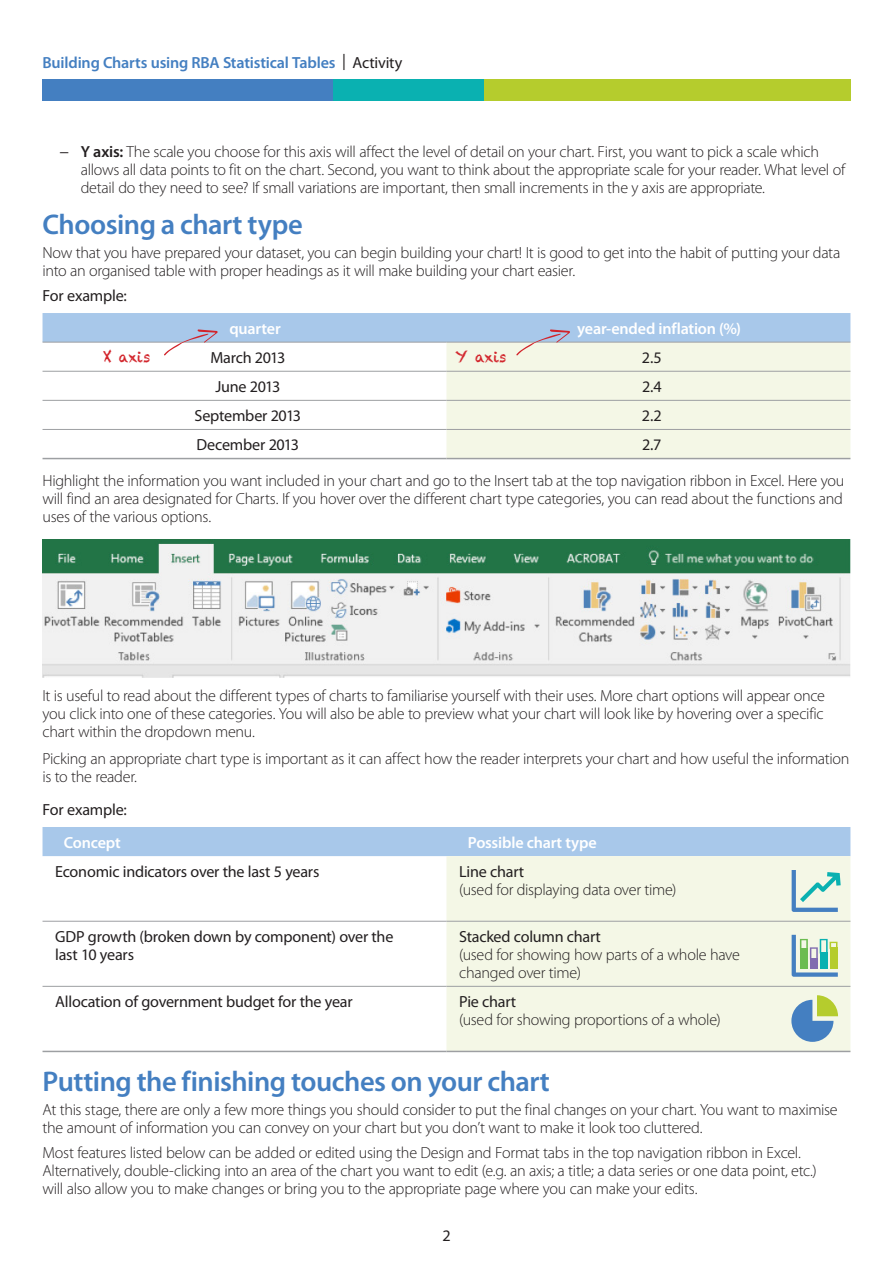
<style>
.page{position:relative;width:893px;height:1263px;background:#fff}
.page>*{position:absolute;margin:0;border:0;box-sizing:border-box;transform-origin:0 0}
.t1{font:600 28.5px "Myriad Pro";letter-spacing:-.02em;color:#447fc1}
.t2{font:300 16.2px/18px "Myriad Pro";letter-spacing:-.02em;color:#231f20}
.t3{font:16.2px/18px "Myriad Pro";letter-spacing:-.015em;color:#231f20}
.t4{font:600 16.2px "Myriad Pro";letter-spacing:-.01em;color:#fff}
.t5{font:600 16.2px "Myriad Pro";letter-spacing:-.01em;color:#447fc1}
.t6{font:300 16.05px/18px "Myriad Pro";letter-spacing:-.02em;color:#231f20}
.t7{font:15px "Chalkduster";letter-spacing:-.015em;color:#d2232a;scale:.95 1}
.s1{font-weight:400;color:#231f20}
.s2{font-weight:400}
.s3{font-weight:600}
</style>
<div class="page">
<div style="left:43px;top:80px;width:295px;height:21px;background:#447fc1"></div>
<div style="left:333px;top:80px;width:152px;height:21px;background:#0ab1b1"></div>
<div style="left:484px;top:80px;width:366px;height:21px;background:#b5cc2d"></div>
<div style="left:446px;top:355px;width:404px;height:103px;background:#f4f7e6"></div>
<hr style="left:43px;top:371px;width:403px;height:1px;background:#9d9fa2">
<hr style="left:446px;top:371px;width:404px;height:1px;background:#9d9fa2">
<hr style="left:43px;top:400px;width:403px;height:1px;background:#9d9fa2">
<hr style="left:446px;top:400px;width:404px;height:1px;background:#9d9fa2">
<hr style="left:43px;top:429px;width:403px;height:1px;background:#9d9fa2">
<hr style="left:446px;top:429px;width:404px;height:1px;background:#9d9fa2">
<hr style="left:43px;top:458px;width:403px;height:1px;background:#9d9fa2">
<hr style="left:446px;top:458px;width:404px;height:1px;background:#9d9fa2">
<img style="left:43px;top:539px;width:807px;height:138px">
<div style="left:43px;top:827px;width:807px;height:29px;background:#a8c8ea"></div>
<div style="left:446px;top:856px;width:404px;height:195px;background:#f4f7e6"></div>
<hr style="left:43px;top:921px;width:403px;height:1px;background:#9d9fa2">
<hr style="left:446px;top:921px;width:404px;height:1px;background:#9d9fa2">
<hr style="left:43px;top:986px;width:403px;height:1px;background:#9d9fa2">
<hr style="left:446px;top:986px;width:404px;height:1px;background:#9d9fa2">
<hr style="left:43px;top:1051px;width:403px;height:1px;background:#9d9fa2">
<hr style="left:446px;top:1051px;width:404px;height:1px;background:#9d9fa2">
<svg style="left:792px;top:870px;width:49px;height:42px;background:#b5d9d8"></svg>
<svg style="left:792px;top:935px;width:46px;height:42px;background:#a2c7b3"></svg>
<svg style="left:791px;top:995px;width:47px;height:47px;background:#97b7b7"></svg>
<svg style="left:43px;top:313px;width:807px;height:42px;background:#bfd4e9"></svg>
<p class="t5" style="left:43px;top:52px;width:361px">Building Charts using RBA Statistical Tables <span class="s1">| Activity</span></p>
<p class="t6" style="left:81px;top:143px;width:766px;text-indent:-21px"><span class="s2">−</span> <span class="s3">Y axis:</span> The scale you choose for this axis will affect the level of detail on your chart. First, you want to pick a scale which allows all data points to fit on the chart. Second, you want to think about the appropriate scale for your reader. What level of detail do they need to see? If small variations are important, then small increments in the y axis are appropriate.</p>
<h1 class="t1" style="left:43px;top:206px;width:262px">Choosing a chart type</h1>
<p class="t2" style="left:43px;top:244px;width:799px">Now that you have prepared your dataset, you can begin building your chart! It is good to get into the habit of putting your data into an organised table with proper headings as it will make building your chart easier.</p>
<p class="t3" style="left:43px;top:286px;width:86px">For example:</p>
<p class="t4" style="left:229px;top:318px;width:53px">quarter</p>
<p class="t4" style="left:577px;top:318px;width:165px">year-ended inflation (%)</p>
<p class="t3" style="left:210px;top:348px;width:76px">March 2013</p>
<p class="t3" style="left:642px;top:348px;width:21px">2.5</p>
<p class="t3" style="left:215px;top:377px;width:66px">June 2013</p>
<p class="t3" style="left:642px;top:377px;width:21px">2.4</p>
<p class="t3" style="left:195px;top:406px;width:108px">September 2013</p>
<p class="t3" style="left:642px;top:406px;width:21px">2.2</p>
<p class="t3" style="left:197px;top:435px;width:104px">December 2013</p>
<p class="t3" style="left:642px;top:435px;width:21px">2.7</p>
<p class="t2" style="left:43px;top:472px;width:803px;text-align:justify">Highlight the information you want included in your chart and go to the Insert tab at the top navigation ribbon in Excel. Here you will find an area designated for Charts. If you hover over the different chart type categories, you can read about the functions and uses of the various options.</p>
<p class="t7" style="left:103px;top:348px;width:51px">X axis</p>
<p class="t7" style="left:456px;top:348px;width:55px">Y axis</p>
<p class="t2" style="left:43px;top:687px;width:784px;text-align:justify">It is useful to read about the different types of charts to familiarise yourself with their uses. More chart options will appear once you click into one of these categories. You will also be able to preview what your chart will look like by hovering over a specific chart within the dropdown menu.</p>
<p class="t2" style="left:43px;top:749px;width:809px">Picking an appropriate chart type is important as it can affect how the reader interprets your chart and how useful the information is to the reader.</p>
<p class="t3" style="left:43px;top:800px;width:86px">For example:</p>
<p class="t4" style="left:64px;top:832px;width:59px">Concept</p>
<p class="t4" style="left:468px;top:832px;width:131px">Possible chart type</p>
<p class="t3" style="left:55px;top:862px;width:266px">Economic indicators over the last 5 years</p>
<p class="t3" style="left:459px;top:862px;width:66px">Line chart</p>
<p class="t2" style="left:459px;top:880px;width:219px">(used for displaying data over time)</p>
<p class="t3" style="left:55px;top:927px;width:340px">GDP growth (broken down by component) over the last 10 years</p>
<p class="t3" style="left:459px;top:927px;width:143px">Stacked column chart</p>
<p class="t2" style="left:459px;top:945px;width:282px">(used for showing how parts of a whole have changed over time)</p>
<p class="t3" style="left:55px;top:992px;width:299px">Allocation of government budget for the year</p>
<p class="t3" style="left:459px;top:992px;width:59px">Pie chart</p>
<p class="t2" style="left:459px;top:1010px;width:263px">(used for showing proportions of a whole)</p>
<h1 class="t1" style="left:43px;top:1063px;width:509px">Putting the finishing touches on your chart</h1>
<p class="t2" style="left:43px;top:1101px;width:797px">At this stage, there are only a few more things you should consider to put the final changes on your chart. You want to maximise the amount of information you can convey on your chart but you don’t want to make it look too cluttered.</p>
<p class="t2" style="left:43px;top:1143px;width:776px">Most features listed below can be added or edited using the Design and Format tabs in the top navigation ribbon in Excel.<br>Alternatively, double-clicking into an area of the chart you want to edit (e.g. an axis; a title; a data series or one data point, etc.) will also allow you to make changes or bring you to the appropriate page where you can make your edits.</p>
<p class="t3" style="left:442px;top:1227px;width:10px">2</p>
</div>
